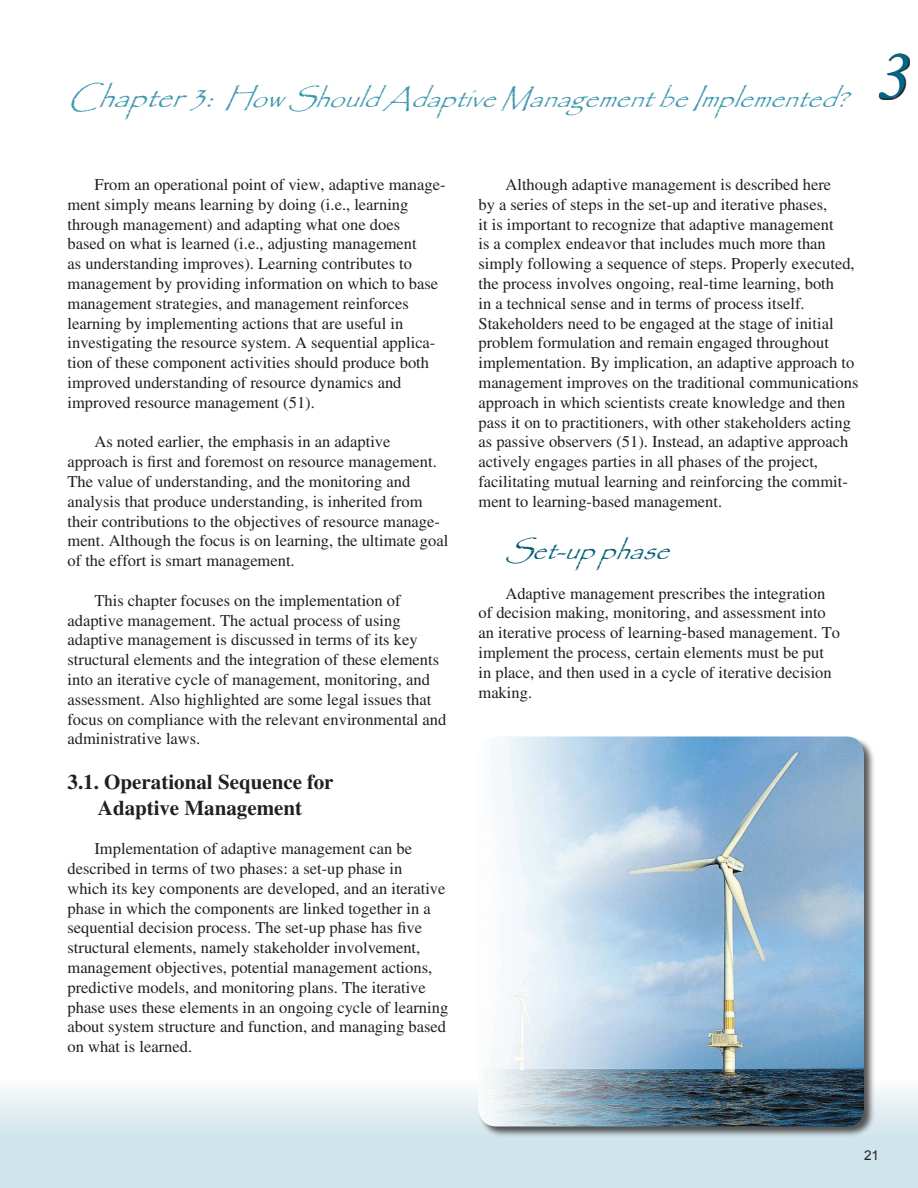
<style>
.page{position:relative;width:918px;height:1188px;background:#fff}
.page>*{position:absolute;margin:0;border:0;box-sizing:border-box;transform-origin:0 0}
.t1{font:italic 66px "Times";color:#00678a}
.t2{font:italic 27px "Papyrus";color:#3f98b1}
.tab{font:italic 27px "Papyrus";color:#035d72}
.body{font:700 21px/25.2px "Times";color:#231f20;text-align:center}
.tab-2{font:16.5px/19.8px "Times";color:#231f20}
.t3{font:13.5px "Arial";color:#231f20}
.s1{font-size:30px}
</style>
<div class="page">
<svg style="left:0;top:1089px;width:918px;height:99px;background:#d6e8ed"></svg>
<svg style="left:879px;top:53px;width:31px;height:47px"></svg>
<div style="left:477px;top:735px;width:400px;height:404px;background:#231f20;opacity:.75"></div>
<img style="left:478px;top:736px;width:386px;height:390px;border-radius:18px">
<h2 class="t2" style="left:68px;top:82px;width:800px"><span class="s1">Chapter3:</span>HowShouldAdaptiveManagementbeImplemented?</h2>
<h1 class="t1" style="left:878px;top:40px;width:34px">3</h1>
<p class="tab-2" style="left:68px;top:174px;width:380px;text-indent:27px">From an operational point of view, adaptive manage&shy;ment simply means learning by doing (i.e., learning through management) and adapting what one does<br>based on what is learned (i.e., adjusting management<br>as understanding improves). Learning contributes to management by providing information on which to base management strategies, and management reinforces learning by implementing actions that are useful in investigating the resource system. A sequential applica&shy;tion of these component activities should produce both improved understanding of resource dynamics and improved resource management (51).</p>
<p class="tab-2" style="left:68px;top:432px;width:382px;text-indent:27px">As noted earlier, the emphasis in an adaptive approach is first and foremost on resource management.<br>The value of understanding, and the monitoring and analysis that produce understanding, is inherited from their contributions to the objectives of resource manage&shy;ment. Although the focus is on learning, the ultimate goal of the effort is smart management.</p>
<p class="tab-2" style="left:68px;top:590px;width:380px;text-indent:27px">This chapter focuses on the implementation of adaptive management. The actual process of using adaptive management is discussed in terms of its key structural elements and the integration of these elements into an iterative cycle of management, monitoring, and assessment. Also highlighted are some legal issues that focus on compliance with the relevant environmental and administrative laws.</p>
<p class="body" style="left:68px;top:769px;width:268px">3.1. Operational Sequence for<br>Adaptive Management</p>
<p class="tab-2" style="left:68px;top:839px;width:382px;text-indent:27px">Implementation of adaptive management can be described in terms of two phases: a set-up phase in<br>which its key components are developed, and an iterative phase in which the components are linked together in a sequential decision process. The set-up phase has five structural elements, namely stakeholder involvement, management objectives, potential management actions, predictive models, and monitoring plans. The iterative phase uses these elements in an ongoing cycle of learning about system structure and function, and managing based on what is learned.</p>
<p class="tab-2" style="left:478px;top:174px;width:381px;text-indent:27px">Although adaptive management is described here<br>by a series of steps in the set-up and iterative phases,<br>it is important to recognize that adaptive management<br>is a complex endeavor that includes much more than simply following a sequence of steps. Properly executed, the process involves ongoing, real-time learning, both<br>in a technical sense and in terms of process itself.<br>Stakeholders need to be engaged at the stage of initial problem formulation and remain engaged throughout implementation. By implication, an adaptive approach to management improves on the traditional communications approach in which scientists create knowledge and then pass it on to practitioners, with other stakeholders acting as passive observers (51). Instead, an adaptive approach actively engages parties in all phases of the project, facilitating mutual learning and reinforcing the commit&shy;ment to learning-based management.</p>
<p class="tab" style="left:506px;top:534px;width:184px">Set-upphase</p>
<p class="tab-2" style="left:478px;top:583px;width:363px;text-indent:27px">Adaptive management prescribes the integration of decision making, monitoring, and assessment into an iterative process of learning-based management. To implement the process, certain elements must be put in place, and then used in a cycle of iterative decision making.</p>
<p class="t3" style="left:864px;top:1146px;width:17px">21</p>
</div>
